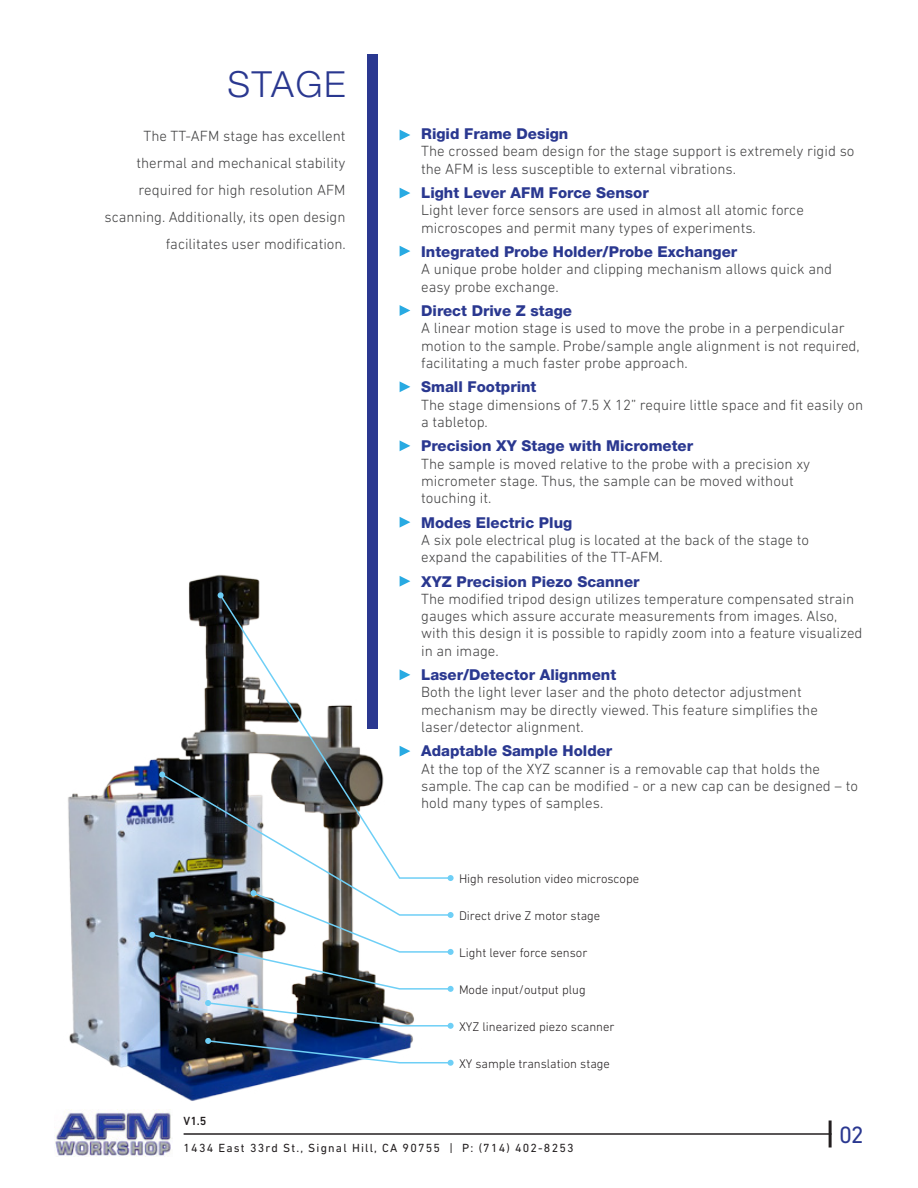
<style>
.page{position:relative;width:918px;height:1188px;background:#fff}
.page>*{position:absolute;margin:0;border:0;box-sizing:border-box;transform-origin:0 0}
.t1{font:300 36px "Helvetica Neue LT Std";letter-spacing:.05em;color:#2a3890}
.t2{font:24px "DIN Next LT Pro";color:#2a3890}
.t3{font:300 15px/17.2px "DIN Next LT Pro";color:#414142}
.t4{font:800 15px "Helvetica Neue LT Std";color:#2a3890}
.t5{font:300 12.75px "DIN Next LT Pro";color:#231f20}
.t6{font:12px "DIN Next LT Pro";letter-spacing:.1em;color:#231f20}
.t7{font:500 12px "DIN Next LT Pro";color:#231f20}
</style>
<div class="page">
<img style="left:55px;top:1128px;width:116px;height:29px">
<hr style="left:184px;top:1133px;width:648px;height:2px;background:#231f20">
<hr style="left:829px;top:1120px;width:3px;height:28px;background:#231f20">
<img style="left:61px;top:574px;width:352px;height:554px">
<div style="left:367px;top:54px;width:11px;height:675px;background:#2a3890"></div>
<svg style="left:400px;top:130px;width:10px;height:10px"></svg>
<svg style="left:400px;top:188px;width:10px;height:10px"></svg>
<svg style="left:400px;top:246px;width:10px;height:11px"></svg>
<svg style="left:400px;top:305px;width:10px;height:11px"></svg>
<svg style="left:400px;top:381px;width:10px;height:11px"></svg>
<svg style="left:400px;top:440px;width:10px;height:11px"></svg>
<svg style="left:400px;top:517px;width:10px;height:11px"></svg>
<svg style="left:400px;top:576px;width:10px;height:11px"></svg>
<svg style="left:219px;top:593px;width:194px;height:179px"></svg>
<svg style="left:218px;top:592px;width:6px;height:6px"></svg>
<img style="left:149px;top:772px;width:305px;height:220px">
<img style="left:205px;top:1000px;width:249px;height:29px">
<img style="left:205px;top:1038px;width:249px;height:28px">
<h1 class="t1" style="left:227px;top:62px;width:120px">STAGE</h1>
<p class="t3" style="left:105px;top:122px;width:243px;line-height:27px;text-align:right">The TT-AFM stage has excellent thermal and mechanical stability required for high resolution AFM scanning. Additionally, its open design facilitates user modification.</p>
<p class="t4" style="left:421px;top:125px;width:149px">Rigid Frame Design</p>
<p class="t3" style="left:421px;top:143px;width:435px">The crossed beam design for the stage support is extremely rigid so the AFM is less susceptible to external vibrations.</p>
<p class="t4" style="left:421px;top:184px;width:229px">Light Lever AFM Force Sensor</p>
<p class="t3" style="left:421px;top:202px;width:384px">Light lever force sensors are used in almost all atomic force microscopes and permit many types of experiments.</p>
<p class="t4" style="left:421px;top:243px;width:318px">Integrated Probe Holder/Probe Exchanger</p>
<p class="t3" style="left:421px;top:261px;width:412px">A unique probe holder and clipping mechanism allows quick and easy probe exchange.</p>
<p class="t4" style="left:421px;top:302px;width:152px">Direct Drive Z stage</p>
<p class="t3" style="left:421px;top:320px;width:440px">A linear motion stage is used to move the probe in a perpendicular motion to the sample. Probe/sample angle alignment is not required, facilitating a much faster probe approach.</p>
<p class="t4" style="left:421px;top:378px;width:117px">Small Footprint</p>
<p class="t3" style="left:421px;top:396px;width:443px">The stage dimensions of 7.5 X 12” require little space and fit easily on a tabletop.</p>
<p class="t4" style="left:421px;top:437px;width:273px">Precision XY Stage with Micrometer</p>
<p class="t3" style="left:421px;top:455px;width:391px">The sample is moved relative to the probe with a precision xy micrometer stage. Thus, the sample can be moved without touching it.</p>
<p class="t4" style="left:421px;top:513px;width:153px">Modes Electric Plug</p>
<p class="t3" style="left:421px;top:531px;width:389px">A six pole electrical plug is located at the back of the stage to expand the capabilities of the TT-AFM.</p>
<p class="t4" style="left:421px;top:572px;width:220px">XYZ Precision Piezo Scanner</p>
<p class="t3" style="left:421px;top:590px;width:443px">The modified tripod design utilizes temperature compensated strain gauges which assure accurate measurements from images. Also, with this design it is possible to rapidly zoom into a feature visualized in an image.</p>
<p class="t4" style="left:421px;top:666px;width:197px">Laser/Detector Alignment</p>
<p class="t3" style="left:421px;top:683px;width:398px">Both the light lever laser and the photo detector adjustment mechanism may be directly viewed. This feature simplifies the laser/detector alignment.</p>
<p class="t4" style="left:421px;top:742px;width:193px">Adaptable Sample Holder</p>
<p class="t3" style="left:421px;top:760px;width:438px">At the top of the XYZ scanner is a removable cap that holds the sample. The cap can be modified - or a new cap can be designed – to hold many types of samples.</p>
<p class="t5" style="left:459px;top:872px;width:182px">High resolution video microscope</p>
<p class="t5" style="left:459px;top:908px;width:143px">Direct drive Z motor stage</p>
<p class="t5" style="left:459px;top:945px;width:130px">Light lever force sensor</p>
<p class="t5" style="left:459px;top:982px;width:128px">Mode input/output plug</p>
<p class="t5" style="left:459px;top:1019px;width:157px">XYZ linearized piezo scanner</p>
<p class="t5" style="left:459px;top:1056px;width:153px">XY sample translation stage</p>
<p class="t7" style="left:184px;top:1114px;width:24px">V1.5</p>
<p class="t6" style="left:184px;top:1141px;width:392px">1434 East 33rd St., Signal Hill, CA 90755 | P: (714) 402-8253</p>
<h2 class="t2" style="left:839px;top:1121px;width:26px">02</h2>
</div>
